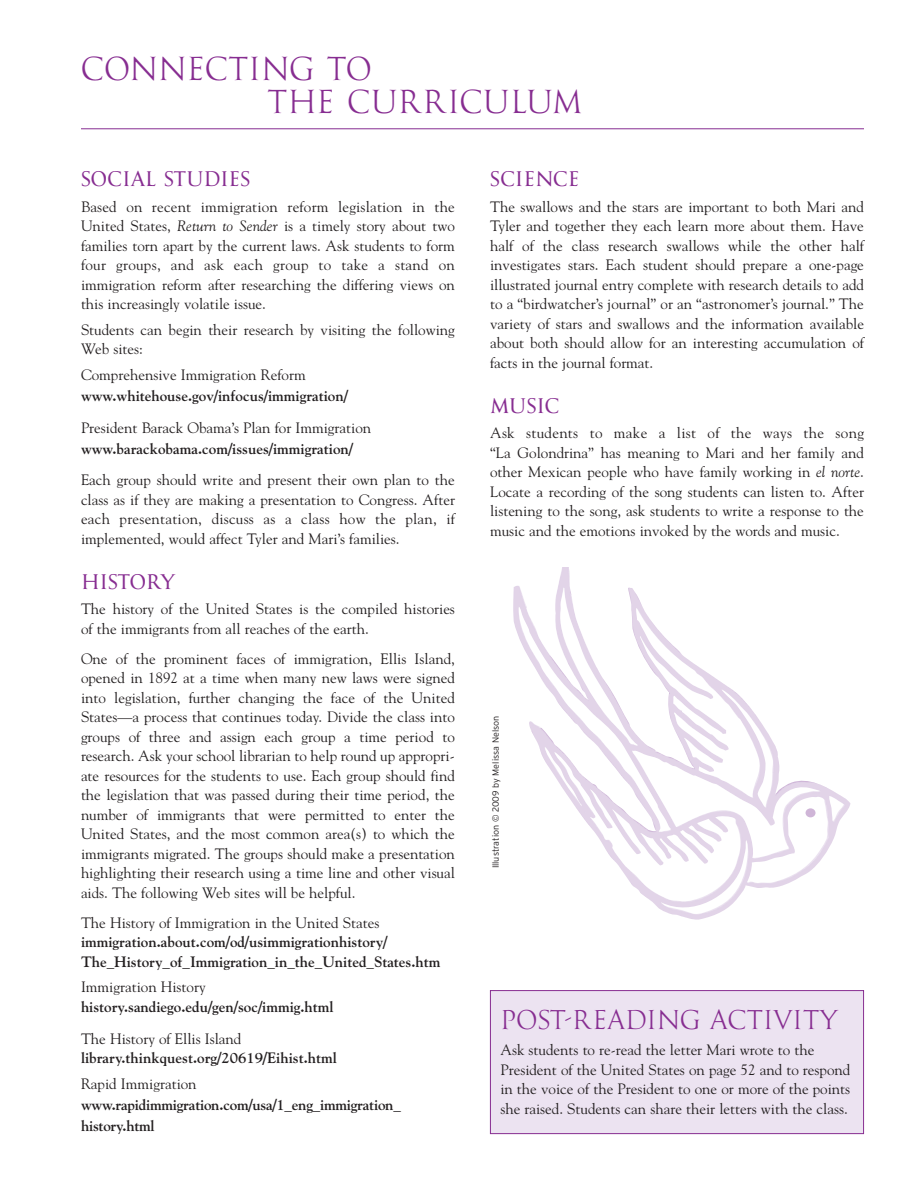
<style>
.page{position:relative;width:918px;height:1188px;background:#fff}
.page>*{position:absolute;margin:0;border:0;box-sizing:border-box;transform-origin:0 0}
.t1{font:33px/33px "Goudy Trajan";letter-spacing:.02em;color:#872d91}
.t2{font:27px "Goudy Trajan";letter-spacing:.02em;color:#872d91}
.t3{font:500 21px "Goudy Trajan";letter-spacing:.02em;color:#872d91}
.t4{font:500 21px "Goudy Trajan";letter-spacing:-.005em;color:#872d91}
.t5{font:15px/19.5px "Goudy";color:#231f20;text-align:justify}
.t6{font:700 15px/19.5px "Goudy";color:#231f20}
.t7{font:300 9px "Interstate";color:#231f20}
.s1{font-style:italic}
</style>
<div class="page">
<hr style="left:81px;top:128px;width:783px;height:1px;background:#872d91">
<div style="left:491px;top:991px;width:372px;height:142px;background:#ece3f1"></div>
<div style="left:490px;top:990px;width:374px;height:144px;border:1px solid #872d91"></div>
<img style="left:513px;top:567px;width:337px;height:353px">
<div style="left:806px;top:808px;width:10px;height:9px;background:#cfb5d7;border-radius:50%"></div>
<h1 class="t1" style="left:268px;top:53px;width:316px;text-indent:-187px">CONNECTING TO<br>THE CURRICULUM</h1>
<h3 class="t3" style="left:81px;top:167px;width:171px">SOCIAL STUDIES</h3>
<p class="t5" style="left:81px;top:198px;width:375px">Based on recent immigration reform legislation in the United States, <span class="s1">Return to Sender</span> is a timely story about two families torn apart by the current laws. Ask students to form four groups, and ask each group to take a stand on immigration reform after researching the differing views on this increasingly volatile issue.</p>
<p class="t5" style="left:81px;top:321px;width:375px">Students can begin their research by visiting the following<br>Web sites:</p>
<p class="t5" style="left:81px;top:366px;width:226px">Comprehensive Immigration Reform</p>
<p class="t6" style="left:81px;top:387px;width:268px">www.whitehouse.gov/infocus/immigration/</p>
<p class="t5" style="left:81px;top:419px;width:292px">President Barack Obama’s Plan for Immigration</p>
<p class="t6" style="left:81px;top:440px;width:273px">www.barackobama.com/issues/immigration/</p>
<p class="t5" style="left:81px;top:471px;width:375px">Each group should write and present their own plan to the class as if they are making a presentation to Congress. After each presentation, discuss as a class how the plan, if implemented, would affect Tyler and Mari’s families.</p>
<h3 class="t4" style="left:81px;top:569px;width:95px">HISTORY</h3>
<p class="t5" style="left:81px;top:600px;width:375px">The history of the United States is the compiled histories of the immigrants from all reaches of the earth.</p>
<p class="t5" style="left:81px;top:650px;width:375px">One of the prominent faces of immigration, Ellis Island, opened in 1892 at a time when many new laws were signed into legislation, further changing the face of the United States—a process that continues today. Divide the class into groups of three and assign each group a time period to research. Ask your school librarian to help round up appropri&shy;ate resources for the students to use. Each group should find the legislation that was passed during their time period, the number of immigrants that were permitted to enter the United States, and the most common area(s) to which the immigrants migrated. The groups should make a presentation highlighting their research using a time line and other visual aids. The following Web sites will be helpful.</p>
<p class="t5" style="left:81px;top:914px;width:300px">The History of Immigration in the United States</p>
<p class="t6" style="left:81px;top:934px;width:361px">immigration.about.com/od/usimmigrationhistory/<br>The_History_of_Immigration_in_the_United_States.htm</p>
<p class="t5" style="left:81px;top:979px;width:126px">Immigration History</p>
<p class="t6" style="left:81px;top:998px;width:254px">history.sandiego.edu/gen/soc/immig.html</p>
<p class="t5" style="left:81px;top:1030px;width:162px">The History of Ellis Island</p>
<p class="t6" style="left:81px;top:1049px;width:258px">library.thinkquest.org/20619/Eihist.html</p>
<p class="t5" style="left:81px;top:1075px;width:117px">Rapid Immigration</p>
<p class="t6" style="left:81px;top:1095px;width:321px;line-height:21px">www.rapidimmigration.com/usa/1_eng_immigration_ history.html</p>
<h3 class="t3" style="left:490px;top:167px;width:91px">SCIENCE</h3>
<p class="t5" style="left:490px;top:198px;width:375px">The swallows and the stars are important to both Mari and Tyler and together they each learn more about them. Have half of the class research swallows while the other half investigates stars. Each student should prepare a one-page illustrated journal entry complete with research details to add to a “birdwatcher’s journal” or an “astronomer’s journal.” The variety of stars and swallows and the information available about both should allow for an interesting accumulation of facts in the journal format.</p>
<h3 class="t3" style="left:490px;top:393px;width:71px">MUSIC</h3>
<p class="t5" style="left:490px;top:425px;width:375px">Ask students to make a list of the ways the song “La Golondrina” has meaning to Mari and her family and other Mexican people who have family working in <span class="s1">el norte</span>.<br>Locate a recording of the song students can listen to. After listening to the song, ask students to write a response to the music and the emotions invoked by the words and music.</p>
<p class="t7" style="left:492px;top:868px;width:154px;rotate:-90deg">Illustration © 2009 by Melissa Nelson</p>
<h2 class="t2" style="left:500px;top:1004px;width:339px">POST-READING ACTIVITY</h2>
<p class="t5" style="left:500px;top:1042px;width:352px;text-align:left">Ask students to re-read the letter Mari wrote to the President of the United States on page 52 and to respond in the voice of the President to one or more of the points she raised. Students can share their letters with the class.</p>
</div>
